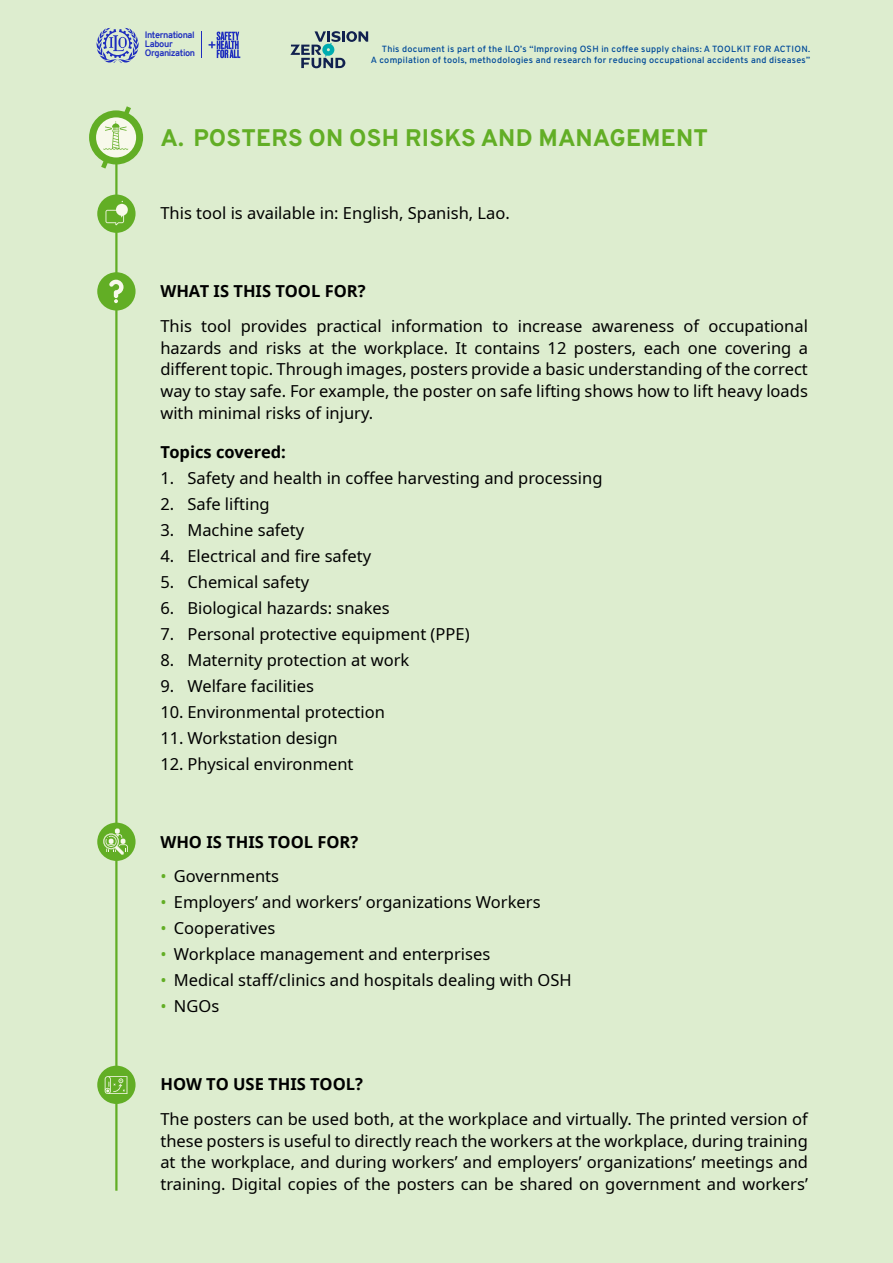
<style>
.page{position:relative;width:893px;height:1263px;background:#ddedcf}
.page>*{position:absolute;margin:0;border:0;box-sizing:border-box;transform-origin:0 0}
.t1{font:800 24px "Overpass";letter-spacing:.01em;color:#62ae25}
.t2{font:16.5px/21.8px "Noto Sans";color:#000;text-align:justify}
.t3{font:700 16.5px "Noto Sans";color:#000}
.t4{font:700 9.15px/9.1px "Overpass";letter-spacing:-.04em;color:#1e2dbe}
.t5{font:600 9px/10.8px "Overpass";letter-spacing:.03em;color:#004a99;text-align:right}
.s1{color:#62ae25}
</style>
<div class="page">
<hr style="left:115px;top:144px;width:3px;height:1047px;background:#62ae25">
<div style="left:89px;top:110px;width:54px;height:54px;background:#62ae25;border-radius:50%"></div>
<div style="left:96px;top:117px;width:40px;height:40px;background:#f8f9eb;border-radius:50%"></div>
<svg style="left:101px;top:106px;width:30px;height:63px"></svg>
<div style="left:97px;top:195px;width:39px;height:38px;background:#62ae25;border-radius:50%"></div>
<svg style="left:105px;top:201px;width:23px;height:24px"></svg>
<div style="left:97px;top:272px;width:39px;height:38px;background:#62ae25;border-radius:50%"></div>
<svg style="left:109px;top:279px;width:15px;height:24px"></svg>
<div style="left:97px;top:823px;width:39px;height:38px;background:#62ae25;border-radius:50%"></div>
<svg style="left:103px;top:828px;width:25px;height:27px"></svg>
<div style="left:97px;top:1066px;width:39px;height:38px;background:#62ae25;border-radius:50%"></div>
<svg style="left:105px;top:1076px;width:22px;height:18px"></svg>
<svg style="left:96px;top:28px;width:43px;height:35px"></svg>
<svg style="left:201px;top:32px;width:1px;height:26px"></svg>
<svg style="left:209px;top:32px;width:31px;height:26px"></svg>
<svg style="left:290px;top:31px;width:78px;height:37px"></svg>
<p class="t4" style="left:145px;top:30px;width:52px">International<br>Labour<br>Organization</p>
<p class="t5" style="left:371px;top:44px;width:441px">This document is part of the ILO’s “Improving OSH in coffee supply chains: A TOOLKIT FOR ACTION.<br>A compilation of tools, methodologies and research for reducing occupational accidents and diseases”</p>
<h1 class="t1" style="left:161px;top:122px;width:549px">A. POSTERS ON OSH RISKS AND MANAGEMENT</h1>
<p class="t2" style="left:160px;top:203px;width:351px">This tool is available in: English, Spanish, Lao.</p>
<p class="t3" style="left:160px;top:280px;width:207px">WHAT IS THIS TOOL FOR?</p>
<p class="t2" style="left:160px;top:315px;width:649px">This tool provides practical information to increase awareness of occupational hazards and risks at the workplace. It contains 12 posters, each one covering a different topic. Through images, posters provide a basic understanding of the correct way to stay safe. For example, the poster on safe lifting shows how to lift heavy loads with minimal risks of injury.</p>
<p class="t3" style="left:160px;top:440px;width:127px">Topics covered:</p>
<p class="t2" style="left:160px;top:467px;width:444px">1. Safety and health in coffee harvesting and processing</p>
<p class="t2" style="left:160px;top:493px;width:111px">2. Safe lifting</p>
<p class="t2" style="left:160px;top:519px;width:145px">3. Machine safety</p>
<p class="t2" style="left:160px;top:545px;width:212px">4. Electrical and fire safety</p>
<p class="t2" style="left:160px;top:571px;width:150px">5. Chemical safety</p>
<p class="t2" style="left:160px;top:597px;width:231px">6. Biological hazards: snakes</p>
<p class="t2" style="left:160px;top:623px;width:311px">7. Personal protective equipment (PPE)</p>
<p class="t2" style="left:160px;top:649px;width:250px">8. Maternity protection at work</p>
<p class="t2" style="left:160px;top:675px;width:155px">9. Welfare facilities</p>
<p class="t2" style="left:160px;top:701px;width:226px">10. Environmental protection</p>
<p class="t2" style="left:160px;top:727px;width:179px">11. Workstation design</p>
<p class="t2" style="left:160px;top:753px;width:195px">12. Physical environment</p>
<p class="t3" style="left:160px;top:830px;width:199px">WHO IS THIS TOOL FOR?</p>
<p class="t2" style="left:160px;top:866px;width:120px"><span class="s1">•</span> Governments</p>
<p class="t2" style="left:160px;top:892px;width:382px"><span class="s1">•</span> Employers’ and workers’ organizations Workers</p>
<p class="t2" style="left:160px;top:918px;width:116px"><span class="s1">•</span> Cooperatives</p>
<p class="t2" style="left:160px;top:944px;width:331px"><span class="s1">•</span> Workplace management and enterprises</p>
<p class="t2" style="left:160px;top:970px;width:413px"><span class="s1">•</span> Medical staff/clinics and hospitals dealing with OSH</p>
<p class="t2" style="left:160px;top:996px;width:60px"><span class="s1">•</span> NGOs</p>
<p class="t3" style="left:160px;top:1073px;width:204px">HOW TO USE THIS TOOL?</p>
<p class="t2" style="left:160px;top:1108px;width:649px">The posters can be used both, at the workplace and virtually. The printed version of these posters is useful to directly reach the workers at the workplace, during training at the workplace, and during workers’ and employers’ organizations’ meetings and training. Digital copies of the posters can be shared on government and workers’</p>
</div>
